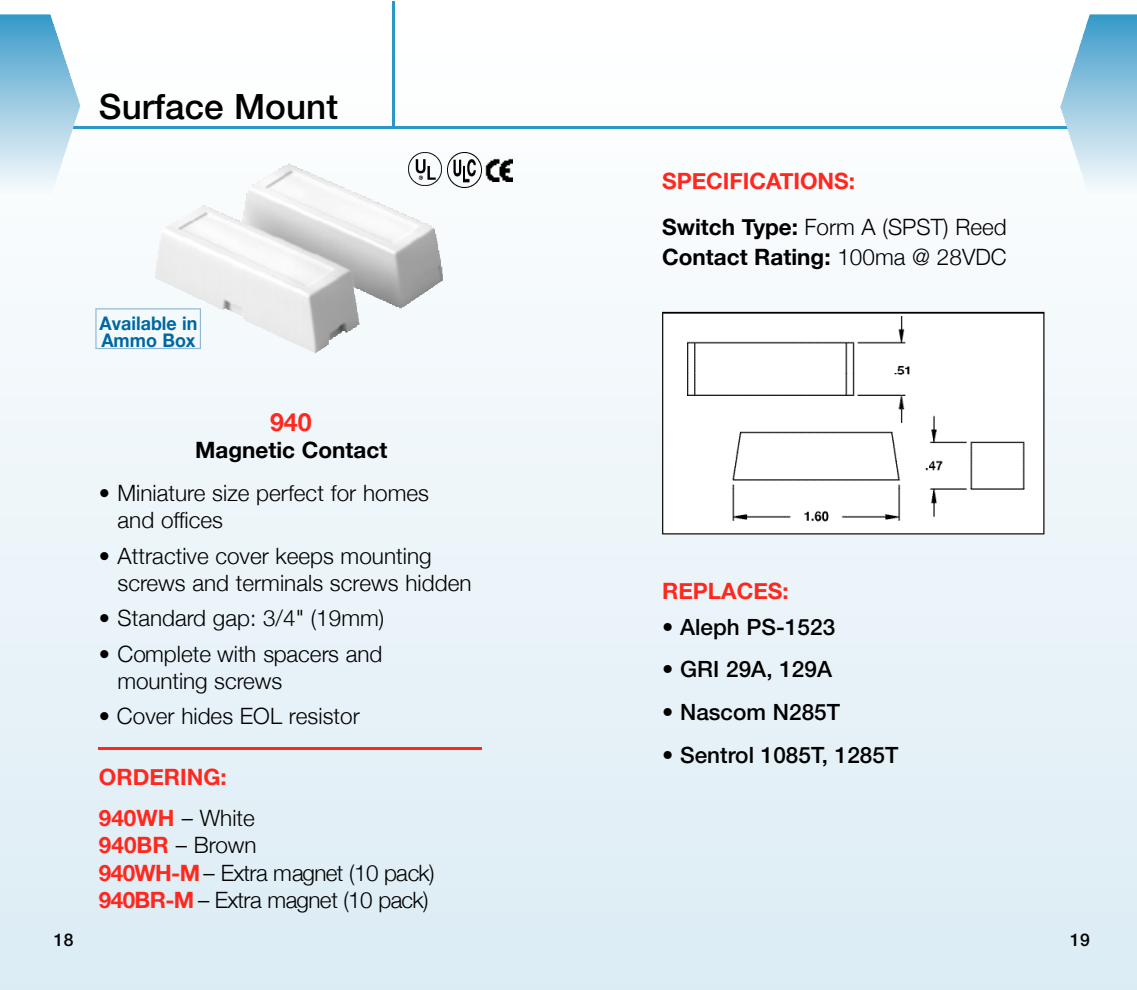
<style>
.page{position:relative;width:1137px;height:990px;background:#fff}
.page>*{position:absolute;margin:0;border:0;box-sizing:border-box;transform-origin:0 0}
.t1{font:500 35px "Helvetica Neue";color:#000}
.t2{font:700 25px "Helvetica Neue";color:#ff281e}
.t3{font:300 22.5px/27px "Helvetica Neue";color:#000}
.t4{font:700 22.5px/46.2px "Helvetica Neue";color:#ff281e}
.t5{font:300 22.5px/27.5px "Helvetica Neue";letter-spacing:-.03em;color:#000}
.t6{font:500 22.5px "Helvetica Neue";color:#000}
.t7{font:700 22.5px "Helvetica Neue";color:#000}
.t8{font:700 18.75px/16.2px "Helvetica Neue";color:#0068a1;scale:.95 1}
.t9{font:500 17.5px "Helvetica Neue";color:#000}
.s1{font-weight:300;color:#000}
.s2{font-weight:700;color:#ff281e}
.s3{color:#000}
.s4{font-weight:300}
</style>
<div class="page">
<img style="left:574px;top:128px;width:562px;height:862px">
<hr style="left:572px;top:126px;width:495px;height:2px;background:#2c97c7">
<img style="left:1060px;top:14px;width:76px;height:185px">
<img style="left:0;top:105px;width:574px;height:885px">
<hr style="left:0;top:126px;width:575px;height:2px;background:#2c97c7">
<img style="left:0;top:14px;width:80px;height:185px">
<svg style="left:95px;top:308px;width:106px;height:41px"></svg>
<hr style="left:392px;top:1px;width:3px;height:126px;background:#2c97c7">
<img style="left:287px;top:164px;width:156px;height:144px">
<hr style="left:99px;top:747px;width:383px;height:2px;background:#ff281e">
<svg style="left:662px;top:312px;width:382px;height:222px"></svg>
<img style="left:408px;top:152px;width:34px;height:34px">
<img style="left:447px;top:152px;width:35px;height:36px">
<img style="left:483px;top:146px;width:29px;height:36px">
<h1 class="t1" style="left:99px;top:94px;width:240px">Surface Mount</h1>
<p class="t9" style="left:54px;top:933px;width:21px">18</p>
<p class="t8" style="left:100px;top:315px;width:104px">Available in<br>Ammo Box</p>
<p class="t2" style="left:270px;top:406px;width:43px">940</p>
<p class="t7" style="left:195px;top:436px;width:194px">Magnetic Contact</p>
<p class="t3" style="left:118px;top:479px;width:313px;text-indent:-19px">• Miniature size perfect for homes and offices</p>
<p class="t3" style="left:118px;top:542px;width:355px;text-indent:-19px">• Attractive cover keeps mounting screws and terminals screws hidden</p>
<p class="t3" style="left:99px;top:604px;width:287px">• Standard gap: 3/4" (19mm)</p>
<p class="t3" style="left:118px;top:640px;width:266px;text-indent:-19px">• Complete with spacers and m o u n tin g screws</p>
<p class="t3" style="left:99px;top:702px;width:262px">• Cover hides EOL resistor</p>
<p class="t4" style="left:99px;top:755px;width:157px;line-height:41.5px">ORDERING:<br>940WH <span class="s1">– White</span></p>
<p class="t5" style="left:99px;top:831px;width:337px"><span class="s2">940BR</span> – Brown<br><span class="s2">9 4 0 W H -M</span> – Extra magnet (10 pack)<br><span class="s2">9 4 0 B R -M</span> – Extra magnet (10 pack)</p>
<p class="t4" style="left:662px;top:157px;width:346px">SPECIFICATIONS:<br><span class="s3">Switch Type:</span> <span class="s1">Form A (SPST) Reed</span></p>
<p class="t7" style="left:662px;top:243px;width:346px">Contact Rating: <span class="s4">100ma @ 28VDC</span></p>
<p class="t4" style="left:662px;top:568px;width:128px">REPLACES:</p>
<p class="t6" style="left:662px;top:619px;width:175px">• Aleph PS-1523</p>
<p class="t6" style="left:662px;top:661px;width:171px">• GRI 29A, 129A</p>
<p class="t6" style="left:662px;top:704px;width:180px">• Nascom N285T</p>
<p class="t6" style="left:662px;top:746px;width:238px">• Sentrol 1085T, 1285T</p>
<p class="t9" style="left:1070px;top:933px;width:21px">19</p>
</div>
